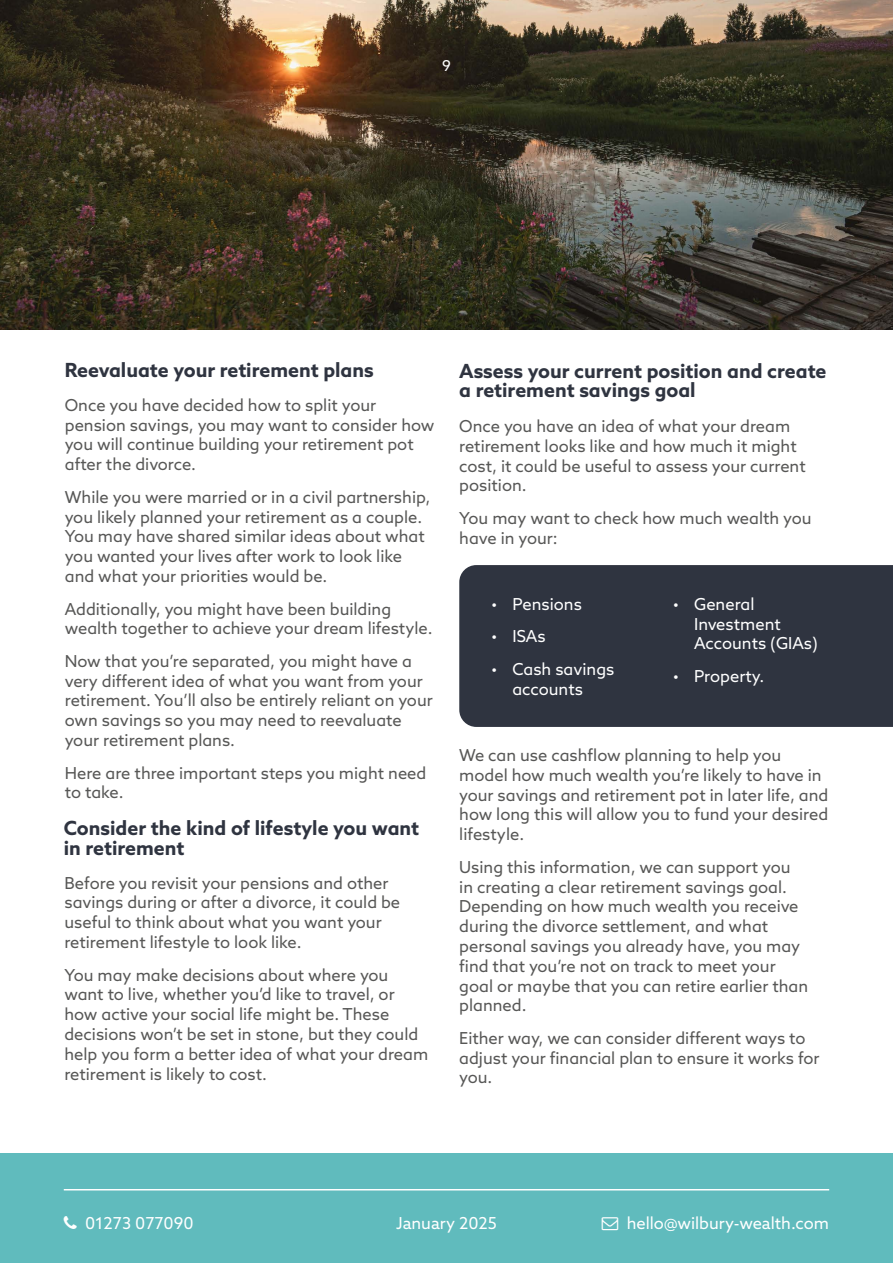
<style>
.page{position:relative;width:893px;height:1263px;background:#fff}
.page>*{position:absolute;margin:0;border:0;box-sizing:border-box;transform-origin:0 0}
.t1{font:700 19.5px/19.8px "Azo Sans";color:#2f3440}
.t2{font:16.5px/19.8px "Azo Sans";color:#575756}
.t3{font:16.5px/19.8px "Azo Sans";color:#fff}
.t4{font:15px "Azo Sans";color:#fff}
</style>
<div class="page">
<img style="left:0;top:0;width:893px;height:330px">
<div style="left:0;top:1153px;width:893px;height:110px;background:#60bbbd"></div>
<hr style="left:64px;top:1189px;width:765px;height:1px;background:#fff">
<div style="left:459px;top:565px;width:434px;height:162px;background:#2f3440"></div>
<p class="t4" style="left:442px;top:56px;width:10px">9</p>
<p class="t1" style="left:65px;top:360px;width:310px">Reevaluate your retirement plans</p>
<p class="t2" style="left:65px;top:395px;width:371px">Once you have decided how to split your pension savings, you may want to consider how you will continue building your retirement pot after the divorce.</p>
<p class="t2" style="left:65px;top:487px;width:367px">While you were married or in a civil partnership, you likely planned your retirement as a couple.<br>You may have shared similar ideas about what you wanted your lives after work to look like and what your priorities would be.</p>
<p class="t2" style="left:65px;top:598px;width:369px">Additionally, you might have been building wealth together to achieve your dream lifestyle.</p>
<p class="t2" style="left:65px;top:651px;width:369px">Now that you’re separated, you might have a very different idea of what you want from your retirement. You’ll also be entirely reliant on your own savings so you may need to reevaluate your retirement plans.</p>
<p class="t2" style="left:65px;top:763px;width:363px">Here are three important steps you might need to take.</p>
<p class="t1" style="left:64px;top:817px;width:357px">Consider the kind of lifestyle you want in retirement</p>
<p class="t2" style="left:64px;top:872px;width:337px">Before you revisit your pensions and other savings during or after a divorce, it could be useful to think about what you want your retirement lifestyle to look like.</p>
<p class="t2" style="left:64px;top:964px;width:365px">You may make decisions about where you want to live, whether you’d like to travel, or how active your social life might be. These decisions won’t be set in stone, but they could help you form a better idea of what your dream retirement is likely to cost.</p>
<p class="t1" style="left:459px;top:360px;width:369px">Assess your current position and create a retirement savings goal</p>
<p class="t2" style="left:459px;top:416px;width:348px">Once you have an idea of what your dream retirement looks like and how much it might cost, it could be useful to assess your current position.</p>
<p class="t2" style="left:459px;top:508px;width:354px">You may want to check how much wealth you have in your:</p>
<p class="t3" style="left:491px;top:594px;width:92px">• Pensions</p>
<p class="t3" style="left:491px;top:626px;width:56px">• ISAs</p>
<p class="t3" style="left:512px;top:659px;width:103px;text-indent:-21px">• Cash savings accounts</p>
<p class="t3" style="left:694px;top:594px;width:125px;text-indent:-21px">• General<br>Investment<br>Accounts (GIAs)</p>
<p class="t3" style="left:673px;top:666px;width:93px">• Property.</p>
<p class="t2" style="left:459px;top:745px;width:371px">We can use cashflow planning to help you model how much wealth you’re likely to have in your savings and retirement pot in later life, and how long this will allow you to fund your desired lifestyle.</p>
<p class="t2" style="left:459px;top:857px;width:350px">Using this information, we can support you in creating a clear retirement savings goal.<br>Depending on how much wealth you receive during the divorce settlement, and what personal savings you already have, you may find that you’re not on track to meet your goal or maybe that you can retire earlier than planned.</p>
<p class="t2" style="left:459px;top:1028px;width:362px">Either way, we can consider different ways to adjust your financial plan to ensure it works for you.</p>
<p class="t3" style="left:85px;top:1213px;width:110px">01273 077090</p>
<p class="t3" style="left:627px;top:1213px;width:204px">hello@wilbury-wealth.com</p>
<p class="t3" style="left:396px;top:1213px;width:102px">January 2025</p>
</div>
